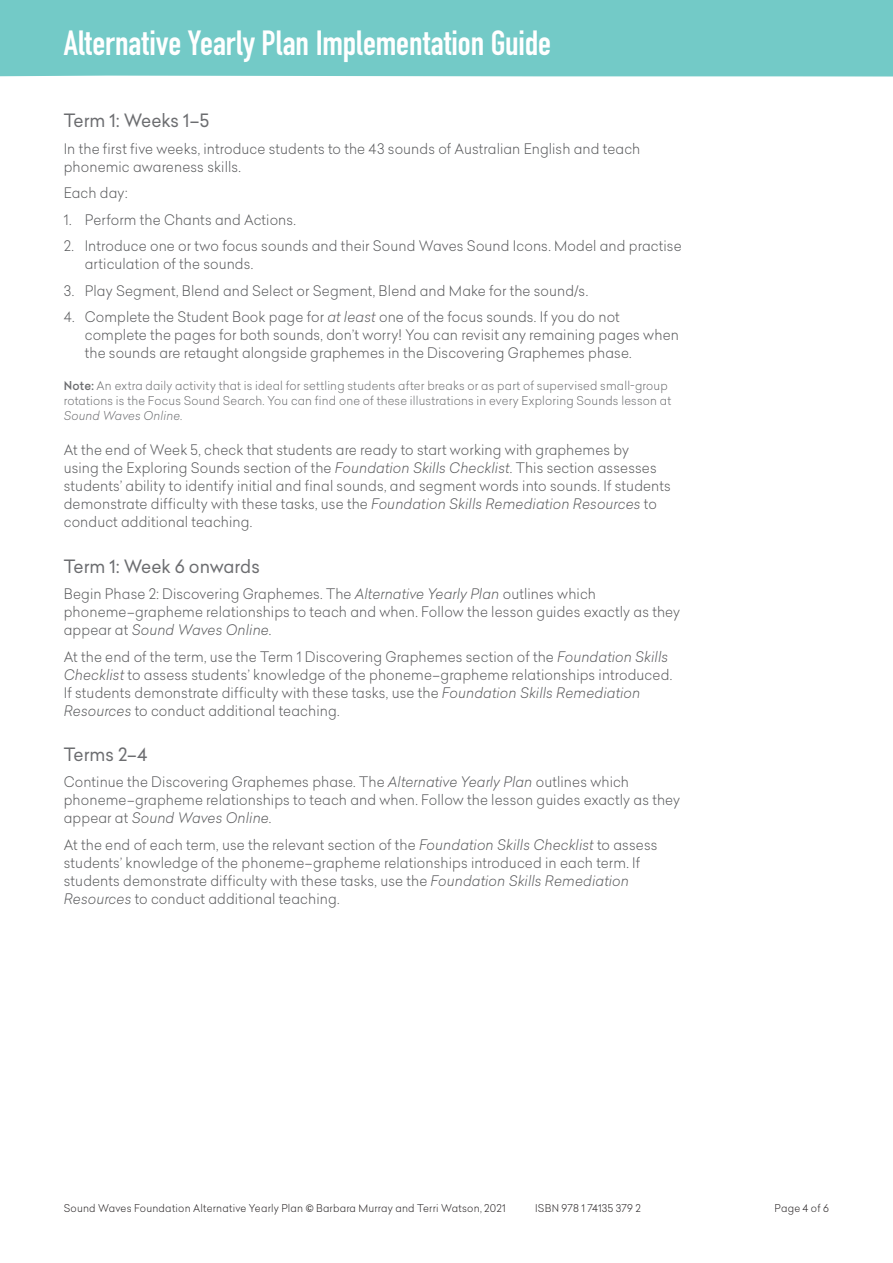
<style>
.page{position:relative;width:893px;height:1263px;background:#fff}
.page>*{position:absolute;margin:0;border:0;box-sizing:border-box;transform-origin:0 0}
.t1{font:34.5px "DIN Engschrift Std";color:#fff}
.t2{font:18px "Celias";color:#6c6d70;scale:.95 1}
.t3{font:300 14.25px/18px "Celias";letter-spacing:.01em;color:#57585a;scale:.95 1}
.t4{font:300 12px/15px "Celias";letter-spacing:.015em;color:#6c6d70;scale:.95 1}
.t5{font:300 10.5px "Celias";letter-spacing:.02em;color:#231f20;scale:.95 1}
.s1{font-style:italic}
.s2{font-weight:500}
</style>
<div class="page">
<div style="left:0;top:0;width:893px;height:77px;background:#73cac7"></div>
<h1 class="t1" style="left:64px;top:23px;width:489px">Alternative Yearly Plan Implementation Guide</h1>
<p class="t2" style="left:64px;top:108px;width:155px">Term 1: Weeks 1–5</p>
<p class="t3" style="left:64px;top:139px;width:608px">In the first five weeks, introduce students to the 43 sounds of Australian English and teach phonemic awareness skills.</p>
<p class="t3" style="left:64px;top:184px;width:69px">Each day:</p>
<p class="t3" style="left:64px;top:210px;width:246px">1. Perform the Chants and Actions.</p>
<p class="t3" style="left:85px;top:237px;width:630px;text-indent:-21px">2. Introduce one or two focus sounds and their Sound Waves Sound Icons. Model and practise articulation of the sounds.</p>
<p class="t3" style="left:64px;top:281px;width:553px">3. Play Segment, Blend and Select or Segment, Blend and Make for the sound/s.</p>
<p class="t3" style="left:85px;top:308px;width:627px;text-indent:-21px">4. Complete the Student Book page for <span class="s1">at least</span> one of the focus sounds. If you do not complete the pages for both sounds, don’t worry! You can revisit any remaining pages when the sounds are retaught alongside graphemes in the Discovering Graphemes phase.</p>
<p class="t4" style="left:64px;top:378px;width:641px"><span class="s2">Note:</span> An extra daily activity that is ideal for settling students after breaks or as part of supervised small-group rotations is the Focus Sound Search. You can find one of these illustrations in every Exploring Sounds lesson at<br><span class="s1">Sound Waves Online</span>.</p>
<p class="t3" style="left:64px;top:441px;width:641px">At the end of Week 5, check that students are ready to start working with graphemes by<br>using the Exploring Sounds section of the <span class="s1">Foundation Skills Checklist</span>. This section assesses students’ ability to identify initial and final sounds, and segment words into sounds. If students demonstrate difficulty with these tasks, use the <span class="s1">Foundation Skills Remediation Resources</span> to conduct additional teaching.</p>
<p class="t2" style="left:64px;top:553px;width:208px">Term 1: Week 6 onwards</p>
<p class="t3" style="left:64px;top:584px;width:650px">Begin Phase 2: Discovering Graphemes. The <span class="s1">Alternative Yearly Plan</span> outlines which phoneme–grapheme relationships to teach and when. Follow the lesson guides exactly as they appear at <span class="s1">Sound Waves Online</span>.</p>
<p class="t3" style="left:64px;top:647px;width:642px">At the end of the term, use the Term 1 Discovering Graphemes section of the <span class="s1">Foundation Skills Checklist</span> to assess students’ knowledge of the phoneme–grapheme relationships introduced.<br>If students demonstrate difficulty with these tasks, use the <span class="s1">Foundation Skills Remediation Resources</span> to conduct additional teaching.</p>
<p class="t2" style="left:64px;top:742px;width:90px">Terms 2–4</p>
<p class="t3" style="left:64px;top:773px;width:650px">Continue the Discovering Graphemes phase. The <span class="s1">Alternative Yearly Plan</span> outlines which phoneme–grapheme relationships to teach and when. Follow the lesson guides exactly as they appear at <span class="s1">Sound Waves Online</span>.</p>
<p class="t3" style="left:64px;top:835px;width:627px">At the end of each term, use the relevant section of the <span class="s1">Foundation Skills Checklist</span> to assess students’ knowledge of the phoneme–grapheme relationships introduced in each term. If students demonstrate difficulty with these tasks, use the <span class="s1">Foundation Skills Remediation Resources</span> to conduct additional teaching.</p>
<p class="t5" style="left:64px;top:1200px;width:467px">Sound Waves Foundation Alternative Yearly Plan Barbara Murray and Terri Watson, 2021</p>
<p class="t5" style="left:535px;top:1200px;width:113px">ISBN 978 1 74135 379 2</p>
<p class="t5" style="left:775px;top:1200px;width:59px">Page 4 of 6</p>
</div>
